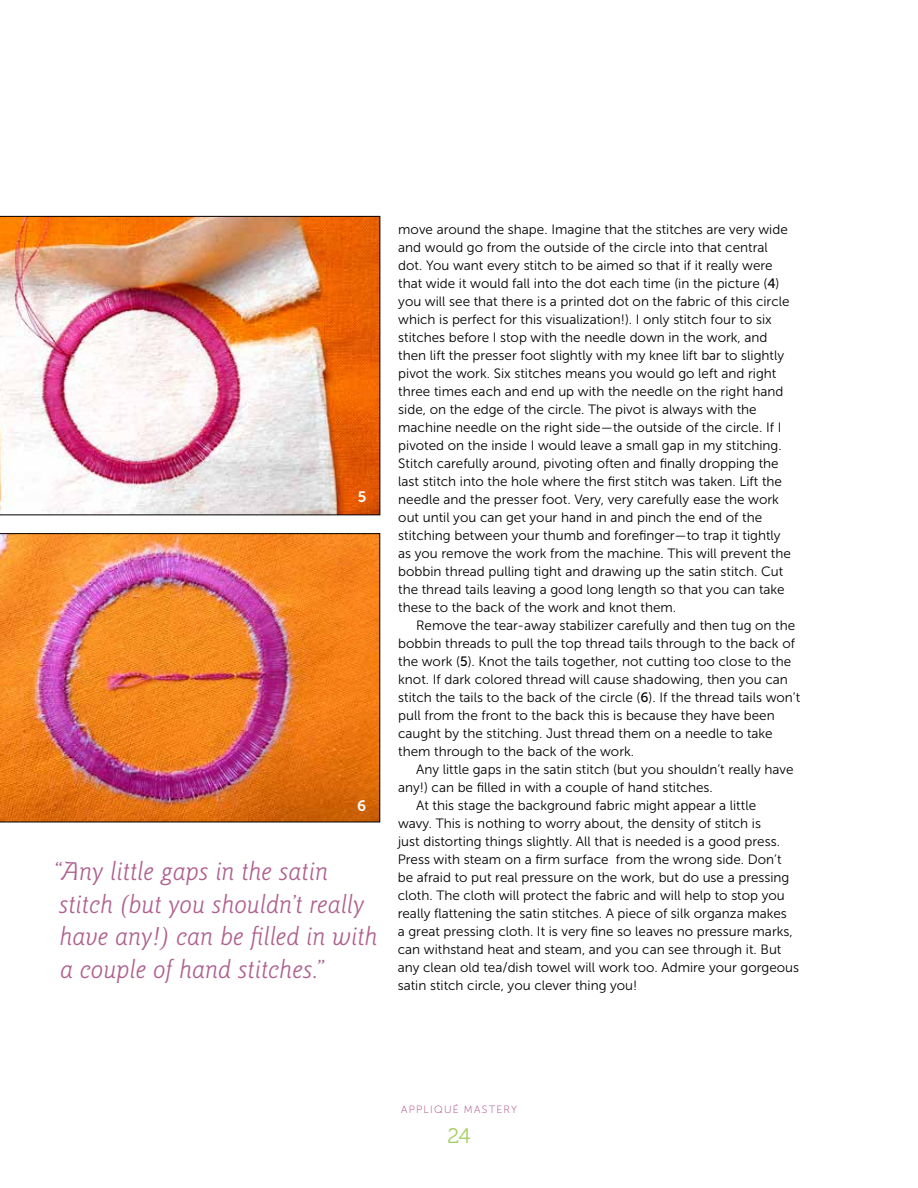
<style>
.page{position:relative;width:918px;height:1188px;background:#fff}
.page>*{position:absolute;margin:0;border:0;box-sizing:border-box;transform-origin:0 0}
.t1{font:italic 27px/32.4px "Goudy Sans Std";color:#af618f}
.t2{font:21px "Museo 300";color:#a3cf62}
.t3{font:15px "Museo Sans 700";color:#fff}
.t4{font:13.5px/18px "Museo Sans 300";color:#000}
.t5{font:10.5px "Museo Sans 100";letter-spacing:.12em;color:#a13c7b}
.s1{font-family:"Museo Sans 500"}
</style>
<div class="page">
<img style="left:0;top:216px;width:380px;height:299px">
<img style="left:0;top:533px;width:380px;height:289px">
<p class="t3" style="left:358px;top:488px;width:10px">5</p>
<p class="t3" style="left:357px;top:798px;width:11px">6</p>
<h1 class="t1" style="left:54px;top:856px;width:325px">“Any little gaps in the satin stitch (but you shouldn’t really have any!) can be filled in with a couple of hand stitches.”</h1>
<p class="t4" style="left:398px;top:220px;width:394px">move around the shape. Imagine that the stitches are very wide and would go from the outside of the circle into that central dot. You want every stitch to be aimed so that if it really were that wide it would fall into the dot each time (in the picture (<span class="s1">4</span>) you will see that there is a printed dot on the fabric of this circle which is perfect for this visualization!). I only stitch four to six stitches before I stop with the needle down in the work, and then lift the presser foot slightly with my knee lift bar to slightly pivot the work. Six stitches means you would go left and right three times each and end up with the needle on the right hand side, on the edge of the circle. The pivot is always with the machine needle on the right side—the outside of the circle. If I pivoted on the inside I would leave a small gap in my stitching.<br>Stitch carefully around, pivoting often and finally dropping the last stitch into the hole where the first stitch was taken. Lift the needle and the presser foot. Very, very carefully ease the work out until you can get your hand in and pinch the end of the stitching between your thumb and forefinger—to trap it tightly as you remove the work from the machine. This will prevent the bobbin thread pulling tight and drawing up the satin stitch. Cut the thread tails leaving a good long length so that you can take these to the back of the work and knot them.</p>
<p class="t4" style="left:398px;top:616px;width:404px;text-indent:18px">Remove the tear-away stabilizer carefully and then tug on the bobbin threads to pull the top thread tails through to the back of the work (<span class="s1">5</span>). Knot the tails together, not cutting too close to the knot. If dark colored thread will cause shadowing, then you can stitch the tails to the back of the circle (<span class="s1">6</span>). If the thread tails won’t pull from the front to the back this is because they have been caught by the stitching. Just thread them on a needle to take them through to the back of the work.</p>
<p class="t4" style="left:416px;top:760px;width:379px">Any little gaps in the satin stitch (but you shouldn’t really have</p>
<p class="t4" style="left:398px;top:778px;width:316px">any!) can be filled in with a couple of hand stitches.</p>
<p class="t4" style="left:416px;top:796px;width:341px">At this stage the background fabric might appear a little</p>
<p class="t4" style="left:398px;top:814px;width:364px">wavy. This is nothing to worry about, the density of stitch is</p>
<p class="t4" style="left:398px;top:832px;width:383px">just distorting things slightly. All that is needed is a good press.</p>
<p class="t4" style="left:398px;top:850px;width:385px">Press with steam on a firm surface from the wrong side. Don’t</p>
<p class="t4" style="left:398px;top:868px;width:393px">be afraid to put real pressure on the work, but do use a pressing</p>
<p class="t4" style="left:398px;top:886px;width:389px">cloth. The cloth will protect the fabric and will help to stop you</p>
<p class="t4" style="left:398px;top:904px;width:391px">really flattening the satin stitches. A piece of silk organza makes</p>
<p class="t4" style="left:398px;top:922px;width:397px">a great pressing cloth. It is very fine so leaves no pressure marks,</p>
<p class="t4" style="left:398px;top:940px;width:385px">can withstand heat and steam, and you can see through it. But</p>
<p class="t4" style="left:398px;top:958px;width:403px">any clean old tea/dish towel will work too. Admire your gorgeous</p>
<p class="t4" style="left:398px;top:976px;width:241px">satin stitch circle, you clever thing you!</p>
<p class="t5" style="left:401px;top:1104px;width:117px">APPLIQUÉ MASTERY</p>
<h2 class="t2" style="left:447px;top:1125px;width:25px">24</h2>
</div>
